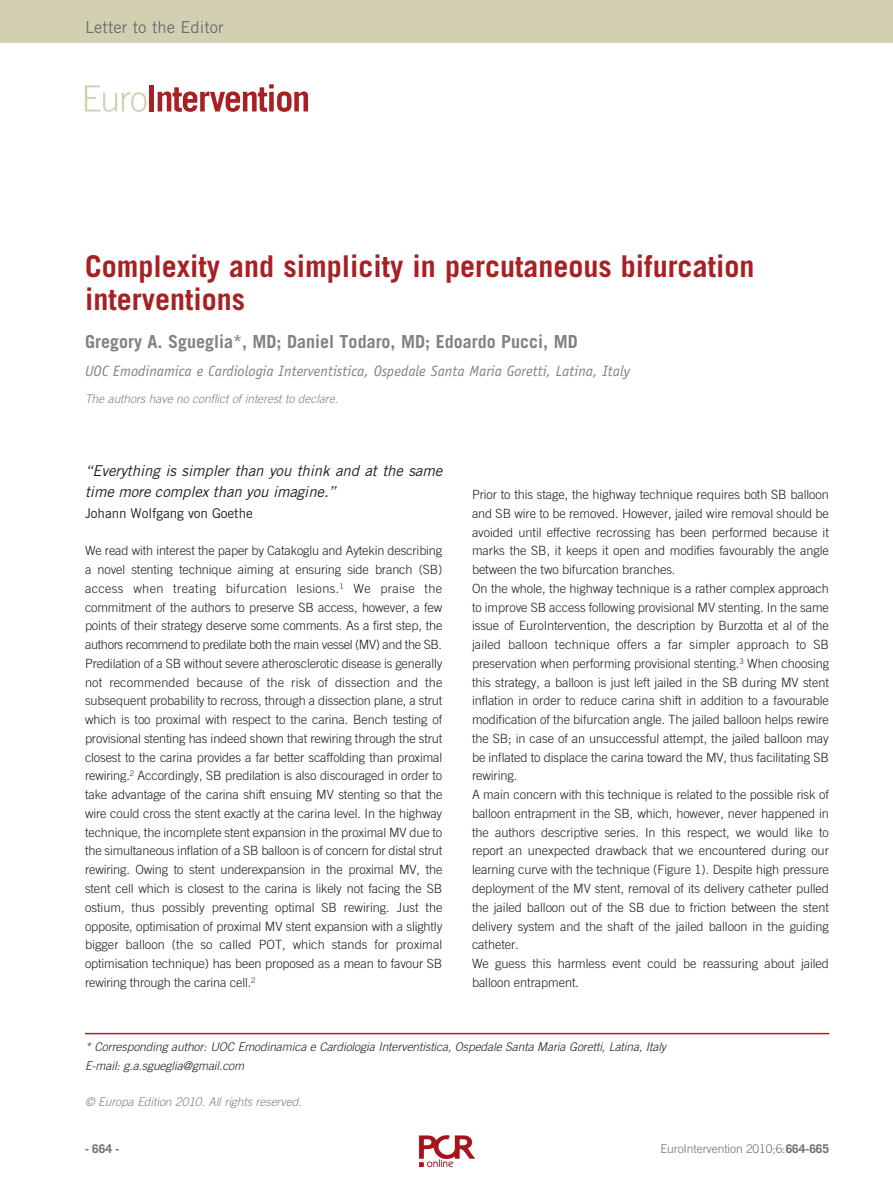
<style>
.page{position:relative;width:893px;height:1191px;background:#fff}
.page>*{position:absolute;margin:0;border:0;box-sizing:border-box;transform-origin:0 0}
.t1{font:700 30px/33px "Trade Gothic LT Std";color:#a72023}
.t2{font:700 18px "Trade Gothic LT Std";color:#808285}
.t3{font:16.5px "Trade Gothic LT Std";color:#6c6d70}
.t4{font:italic 15px "Officina Sans Std";color:#808285}
.t5{font:italic 15px/21px "Trade Gothic LT Std";letter-spacing:-.005em;color:#231f20}
.t6{font:13.5px "Trade Gothic LT Std";letter-spacing:-.005em;color:#231f20}
.t7{font:300 12.75px/18.8px "Trade Gothic LT Std";letter-spacing:-.005em;color:#231f20;text-align:justify}
.t8{font:italic 300 12px/18.8px "Trade Gothic LT Std";letter-spacing:-.005em;color:#231f20}
.t9{font:italic 300 12px "Trade Gothic LT Std";letter-spacing:-.005em;color:#808285}
.t10{font:300 12px "Trade Gothic LT Std";letter-spacing:-.005em;color:#6c6d70}
.t11{font:700 12px "Trade Gothic LT Std";color:#6c6d70}
.s1{font-weight:700}
</style>
<div class="page">
<div style="left:0;top:0;width:893px;height:43px;background:#d3d0b2"></div>
<svg style="left:85px;top:85px;width:62px;height:27px"></svg>
<div style="left:149px;top:85px;width:5px;height:26px;background:#a72023"></div>
<svg style="left:158px;top:84px;width:150px;height:28px"></svg>
<hr style="left:85px;top:1032px;width:744px;height:2px;background:#a72023">
<img style="left:419px;top:1135px;width:56px;height:33px">
<p class="t3" style="left:85px;top:21px;width:140px">Letter to the Editor</p>
<h1 class="t1" style="left:85px;top:252px;width:671px">Complexity and simplicity in percutaneous bifurcation interventions</h1>
<h2 class="t2" style="left:85px;top:334px;width:494px">Gregory A. Sgueglia*, MD; Daniel Todaro, MD; Edoardo Pucci, MD</h2>
<p class="t4" style="left:85px;top:365px;width:547px">UOC Emodinamica e Cardiologia Interventistica, Ospedale Santa Maria Goretti, Latina, Italy</p>
<p class="t9" style="left:85px;top:394px;width:255px">The authors have no conflict of interest to declare.</p>
<p class="t5" style="left:85px;top:461px;width:359px">“Everything is simpler than you think and at the same time more complex than you imagine.”</p>
<p class="t6" style="left:85px;top:508px;width:169px">Johann Wolfgang von Goethe</p>
<p class="t7" style="left:85px;top:542px;width:359px">We read with interest the paper by Catakoglu and Aytekin describing a novel stenting technique aiming at ensuring side branch (SB) access when treating bifurcation lesions.<sup>1</sup> We praise the commitment of the authors to preserve SB access, however, a few points of their strategy deserve some comments. As a first step, the authors recommend to predilate both the main vessel (MV) and the SB.<br>Predilation of a SB without severe atherosclerotic disease is generally not recommended because of the risk of dissection and the subsequent probability to recross, through a dissection plane, a strut which is too proximal with respect to the carina. Bench testing of provisional stenting has indeed shown that rewiring through the strut closest to the carina provides a far better scaffolding than proximal rewiring.<sup>2</sup> Accordingly, SB predilation is also discouraged in order to take advantage of the carina shift ensuing MV stenting so that the wire could cross the stent exactly at the carina level. In the highway technique, the incomplete stent expansion in the proximal MV due to the simultaneous inflation of a SB balloon is of concern for distal strut rewiring. Owing to stent underexpansion in the proximal MV, the stent cell which is closest to the carina is likely not facing the SB ostium, thus possibly preventing optimal SB rewiring. Just the opposite, optimisation of proximal MV stent expansion with a slightly bigger balloon (the so called POT, which stands for proximal optimisation technique) has been proposed as a mean to favour SB rewiring through the carina cell.<sup>2</sup></p>
<p class="t7" style="left:472px;top:486px;width:359px;text-align:left">Prior to this stage, the highway technique requires both SB balloon and SB wire to be removed. However, jailed wire removal should be avoided until effective recrossing has been performed because it marks the SB, it keeps it open and modifies favourably the angle between the two bifurcation branches.<br>On the whole, the highway technique is a rather complex approach to improve SB access following provisional MV stenting. In the same issue of EuroIntervention, the description by Burzotta et al of the jailed balloon technique offers a far simpler approach to SB preservation when performing provisional stenting.<sup>3</sup> When choosing this strategy, a balloon is just left jailed in the SB during MV stent inflation in order to reduce carina shift in addition to a favourable modification of the bifurcation angle. The jailed balloon helps rewire the SB; in case of an unsuccessful attempt, the jailed balloon may be inflated to displace the carina toward the MV, thus facilitating SB rewiring.<br>A main concern with this technique is related to the possible risk of balloon entrapment in the SB, which, however, never happened in the authors descriptive series. In this respect, we would like to report an unexpected drawback that we encountered during our learning curve with the technique (Figure 1). Despite high pressure deployment of the MV stent, removal of its delivery catheter pulled the jailed balloon out of the SB due to friction between the stent delivery system and the shaft of the jailed balloon in the guiding catheter.<br>We guess this harmless event could be reassuring about jailed balloon entrapment.</p>
<p class="t8" style="left:85px;top:1038px;width:583px">* Corresponding author: UOC Emodinamica e Cardiologia Interventistica, Ospedale Santa Maria Goretti, Latina, Italy<br>E-mail: g.a.sgueglia@gmail.com</p>
<p class="t9" style="left:85px;top:1097px;width:218px">© Europa Edition 2010. All rights reserved.</p>
<p class="t11" style="left:85px;top:1143px;width:36px">- 664 -</p>
<p class="t10" style="left:660px;top:1144px;width:170px">EuroIntervention 2010;6:<span class="s1">664-665</span></p>
</div>
